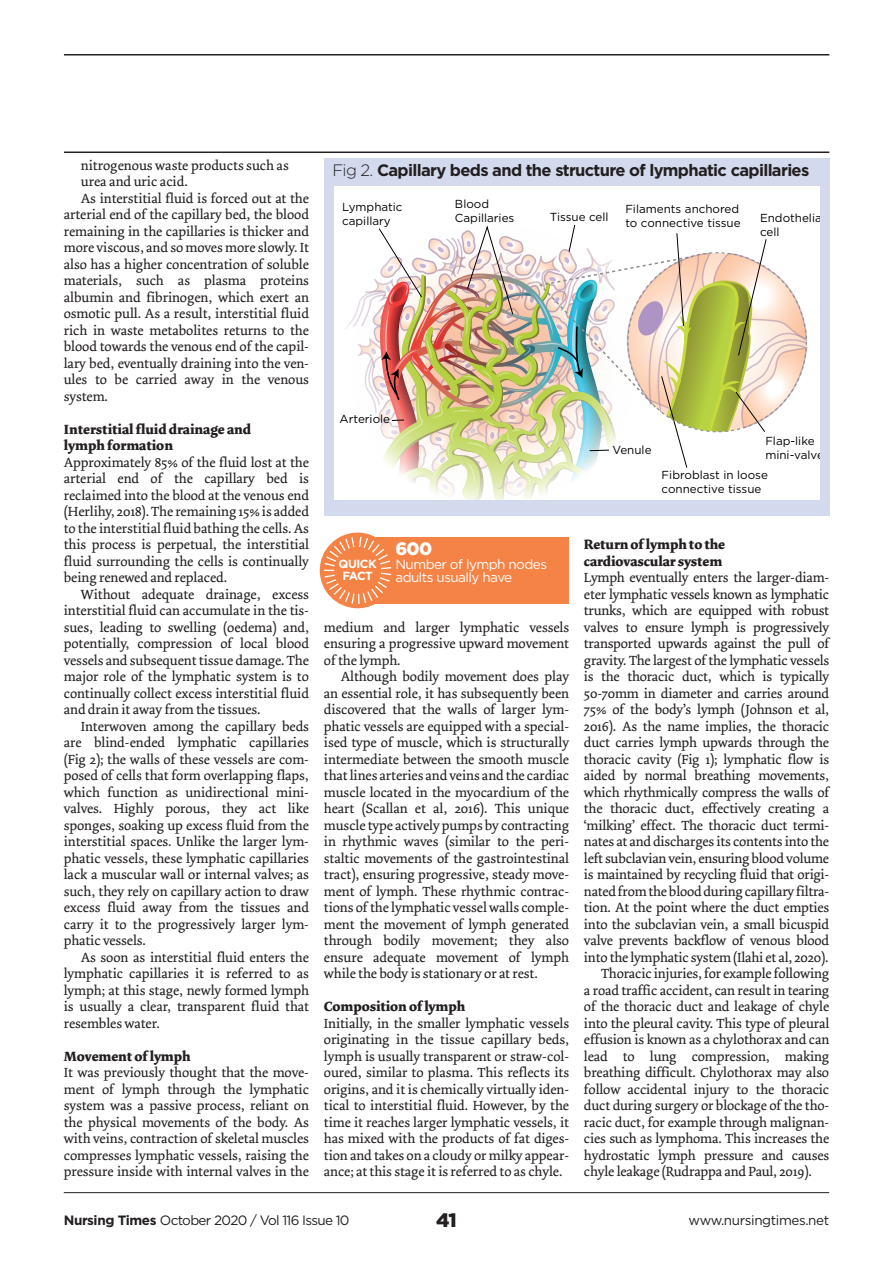
<style>
.page{position:relative;width:893px;height:1263px;background:#fff}
.page>*{position:absolute;margin:0;border:0;box-sizing:border-box;transform-origin:0 0}
.t1{font:900 19.5px "Gotham";color:#231f20}
.t2{font:900 18px "Gotham";color:#fff}
.P-Box_Fig_Table_head{font:700 16.5px "Gotham";letter-spacing:-.04em;color:#231f20}
.NT_Body_justified{font:13.95px/16.5px "Dolly";letter-spacing:-.005em;color:#231f20;text-align:justify}
.NT_Body_justified_no{font:13.95px/16.5px "Dolly";letter-spacing:-.005em;color:#231f20;text-align:justify}
.P-subhead{font:700 13.95px/16.5px "Dolly";letter-spacing:-.005em;color:#231f20}
.NT_Bullet-body_text{font:13.95px/16.5px "Dolly";color:#231f20}
.t3{font:13.5px "Gotham";letter-spacing:-.05em;color:#231f20}
.t4{font:13.5px/13.5px "Gotham";letter-spacing:-.04em;color:#fff}
.t5{font:13.5px "Gotham";letter-spacing:-.03em;color:#231f20}
.t6{font:11.7px/14px "Gotham";color:#000001}
.t7{font:700 11.7px "Gotham";letter-spacing:-.04em;color:#fff}
.s1{font-weight:300}
.s2{font-weight:700}
</style>
<div class="page">
<hr style="left:64px;top:152px;width:765px;height:1px;background:#231f20">
<hr style="left:64px;top:54px;width:765px;height:2px;background:#231f20">
<hr style="left:64px;top:1192px;width:765px;height:1px;background:#231f20">
<div style="left:324px;top:159px;width:505px;height:357px;background:#d4daee"></div>
<div style="left:334px;top:186px;width:486px;height:314px;background:#fff"></div>
<img style="left:345px;top:224px;width:462px;height:276px">
<div style="left:360px;top:537px;width:209px;height:66px;background:#f58345"></div>
<div style="left:320px;top:532px;width:75px;height:76px;background:#f58345;border-radius:50%"></div>
<svg style="left:324px;top:537px;width:67px;height:67px"></svg>
<p class="NT_Bullet-body_text" style="left:81px;top:157px;width:210px">nitrogenous waste products such as urea and uric acid.</p>
<p class="NT_Body_justified" style="left:64px;top:190px;width:247px;text-indent:17px">As interstitial fluid is forced out at the arterial end of the capillary bed, the blood remaining in the capillaries is thicker and more viscous, and so moves more slowly. It also has a higher concentration of soluble materials, such as plasma proteins albumin and fibrinogen, which exert an osmotic pull. As a result, interstitial fluid rich in waste metabolites returns to the blood towards the venous end of the capil&shy;lary bed, eventually draining into the ven&shy;ules to be carried away in the venous system.</p>
<p class="P-subhead" style="left:64px;top:421px;width:189px">Interstitial fluid drainage and lymph formation</p>
<p class="NT_Body_justified_no" style="left:64px;top:454px;width:247px">Approximately 85% of the fluid lost at the arterial end of the capillary bed is reclaimed into the blood at the venous end (Herlihy, 2018). The remaining 15% is added to the interstitial fluid bathing the cells. As this process is perpetual, the interstitial fluid surrounding the cells is continually being renewed and replaced.</p>
<p class="NT_Body_justified" style="left:64px;top:586px;width:247px;text-indent:17px">Without adequate drainage, excess interstitial fluid can accumulate in the tis&shy;sues, leading to swelling (oedema) and, potentially, compression of local blood vessels and subsequent tissue damage. The major role of the lymphatic system is to continually collect excess interstitial fluid and drain it away from the tissues.</p>
<p class="NT_Body_justified" style="left:64px;top:718px;width:247px;text-indent:17px">Interwoven among the capillary beds are blind-ended lymphatic capillaries (Fig 2); the walls of these vessels are com&shy;posed of cells that form overlapping flaps, which function as unidirectional mini&shy;valves. Highly porous, they act like sponges, soaking up excess fluid from the interstitial spaces. Unlike the larger lym&shy;phatic vessels, these lymphatic capillaries lack a muscular wall or internal valves; as such, they rely on capillary action to draw excess fluid away from the tissues and carry it to the progressively larger lym&shy;phatic vessels.</p>
<p class="NT_Body_justified" style="left:64px;top:949px;width:247px;text-indent:17px">As soon as interstitial fluid enters the lymphatic capillaries it is referred to as lymph; at this stage, newly formed lymph is usually a clear, transparent fluid that resembles water.</p>
<p class="P-subhead" style="left:64px;top:1048px;width:128px">Movement of lymph</p>
<p class="NT_Body_justified_no" style="left:64px;top:1064px;width:247px">It was previously thought that the move&shy;ment of lymph through the lymphatic system was a passive process, reliant on the physical movements of the body. As with veins, contraction of skeletal muscles compresses lymphatic vessels, raising the pressure inside with internal valves in the</p>
<p class="P-Box_Fig_Table_head" style="left:332px;top:159px;width:478px"><span class="s1">Fig 2.</span> Capillary beds and the structure of lymphatic capillaries</p>
<p class="t6" style="left:455px;top:197px;width:61px">Blood<br>Capillaries</p>
<p class="t6" style="left:625px;top:202px;width:117px">Filaments anchored to connective tissue</p>
<p class="t6" style="left:342px;top:199px;width:62px">Lymphatic capillary</p>
<p class="t6" style="left:550px;top:209px;width:60px">Tissue cell</p>
<p class="t6" style="left:760px;top:211px;width:66px">Endothelial cell</p>
<p class="t6" style="left:340px;top:411px;width:52px">Arteriole</p>
<p class="t6" style="left:612px;top:443px;width:41px">Venule</p>
<p class="t6" style="left:765px;top:434px;width:60px">Flap-like mini-valve</p>
<p class="t6" style="left:662px;top:468px;width:108px">Fibroblast in loose connective tissue</p>
<p class="t7" style="left:338px;top:556px;width:40px">QUICK</p>
<p class="t7" style="left:342px;top:568px;width:32px">FACT</p>
<p class="t2" style="left:395px;top:537px;width:38px">600</p>
<p class="t4" style="left:395px;top:557px;width:153px">Number of lymph nodes adults usually have</p>
<p class="NT_Body_justified_no" style="left:324px;top:619px;width:247px">medium and larger lymphatic vessels ensuring a progressive upward movement of the lymph.</p>
<p class="NT_Body_justified" style="left:324px;top:668px;width:247px;text-indent:17px">Although bodily movement does play an essential role, it has subsequently been discovered that the walls of larger lym&shy;phatic vessels are equipped with a special&shy;ised type of muscle, which is structurally intermediate between the smooth muscle that lines arteries and veins and the cardiac muscle located in the myocardium of the heart (Scallan et al, 2016). This unique muscle type actively pumps by contracting in rhythmic waves (similar to the peri&shy;staltic movements of the gastrointestinal tract), ensuring progressive, steady move&shy;ment of lymph. These rhythmic contrac&shy;tions of the lymphatic vessel walls comple&shy;ment the movement of lymph generated through bodily movement; they also ensure adequate movement of lymph while the body is stationary or at rest.</p>
<p class="P-subhead" style="left:324px;top:998px;width:143px">Composition of lymph</p>
<p class="NT_Body_justified_no" style="left:324px;top:1015px;width:247px">Initially, in the smaller lymphatic vessels originating in the tissue capillary beds, lymph is usually transparent or straw-col&shy;oured, similar to plasma. This reflects its origins, and it is chemically virtually iden&shy;tical to interstitial fluid. However, by the time it reaches larger lymphatic vessels, it has mixed with the products of fat diges&shy;tion and takes on a cloudy or milky appear&shy;ance; at this stage it is referred to as chyle.</p>
<p class="P-subhead" style="left:584px;top:536px;width:143px">Return of lymph to the cardiovascular system</p>
<p class="NT_Body_justified_no" style="left:584px;top:569px;width:247px">Lymph eventually enters the larger-diam&shy;eter lymphatic vessels known as lymphatic trunks, which are equipped with robust valves to ensure lymph is progressively transported upwards against the pull of gravity. The largest of the lymphatic vessels is the thoracic duct, which is typically 50-70mm in diameter and carries around 75% of the body’s lymph (Johnson et al, 2016). As the name implies, the thoracic duct carries lymph upwards through the thoracic cavity (Fig 1); lymphatic flow is aided by normal breathing movements, which rhythmically compress the walls of the thoracic duct, effectively creating a ‘milking’ effect. The thoracic duct termi&shy;nates at and discharges its contents into the left subclavian vein, ensuring blood volume is maintained by recycling fluid that origi&shy;nated from the blood during capillary filtra&shy;tion. At the point where the duct empties into the subclavian vein, a small bicuspid valve prevents backflow of venous blood into the lymphatic system (Ilahi et al, 2020).</p>
<p class="NT_Body_justified" style="left:584px;top:965px;width:247px;text-indent:17px">Thoracic injuries, for example following a road traffic accident, can result in tearing of the thoracic duct and leakage of chyle into the pleural cavity. This type of pleural effusion is known as a chylothorax and can lead to lung compression, making breathing difficult. Chylothorax may also follow accidental injury to the thoracic duct during surgery or blockage of the tho&shy;racic duct, for example through malignan&shy;cies such as lymphoma. This increases the hydrostatic lymph pressure and causes chyle leakage (Rudrappa and Paul, 2019).</p>
<p class="t3" style="left:64px;top:1211px;width:287px"><span class="s2">Nursing Times</span> October 2020 / Vol 116 Issue 10</p>
<h1 class="t1" style="left:436px;top:1207px;width:22px">41</h1>
<p class="t5" style="left:689px;top:1211px;width:142px">www.nursingtimes.net</p>
</div>
